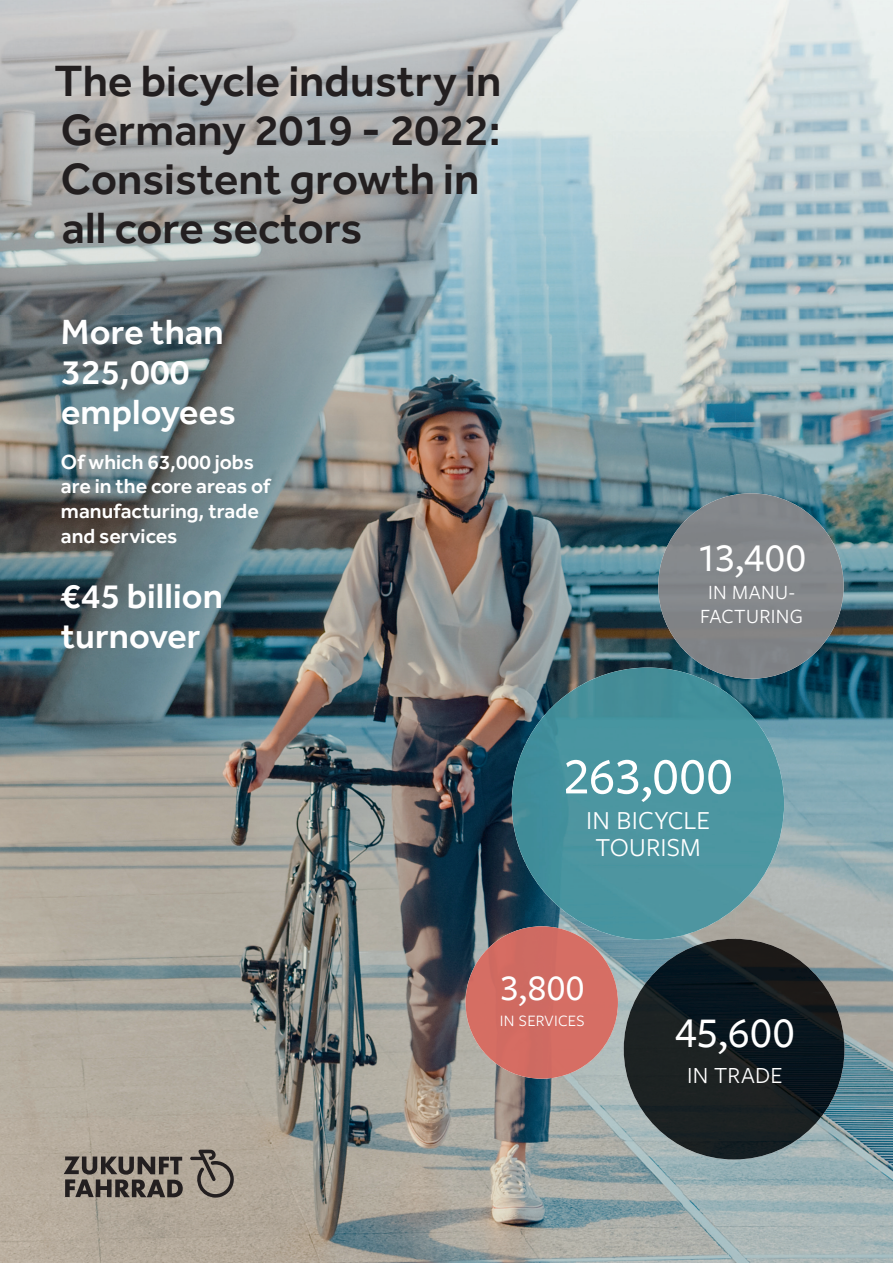
<style>
.page{position:relative;width:893px;height:1263px;background:#fff}
.page>*{position:absolute;margin:0;border:0;box-sizing:border-box;transform-origin:0 0}
.t1{font:500 52.5px "Freight Sans Pro";letter-spacing:.005em;color:#fff}
.t2{font:600 45px/49.1px "Effra CC";letter-spacing:.005em;color:#231f20}
.t3{font:500 43.8px "Freight Sans Pro";color:#fff}
.t4{font:500 40.5px "Freight Sans Pro";color:#fff}
.t5{font:500 37.2px "Freight Sans Pro";color:#fff}
.t6{font:600 36px/39.8px "Effra CC";letter-spacing:.005em;color:#fff}
.t7{font:27px/27px "Freight Sans Pro";letter-spacing:.005em;color:#fff;text-align:center}
.t8{font:24px "Freight Sans Pro";letter-spacing:.01em;color:#fff}
.t9{font:600 21px/24.8px "Effra CC";letter-spacing:.005em;color:#fff}
.t10{font:21px/24px "Freight Sans Pro";letter-spacing:.015em;color:#fff;text-align:center}
.t11{font:16.5px "Freight Sans Pro";letter-spacing:.015em;color:#fff}
</style>
<div class="page">
<img style="left:0;top:0;width:735px;height:315px">
<img style="left:735px;top:0;width:158px;height:526px">
<img style="left:0;top:315px;width:367px;height:948px">
<img style="left:367px;top:315px;width:315px;height:369px">
<img style="left:682px;top:315px;width:54px;height:208px">
<img style="left:788px;top:526px;width:105px;height:737px">
<img style="left:682px;top:649px;width:106px;height:88px">
<img style="left:367px;top:684px;width:158px;height:579px">
<img style="left:525px;top:684px;width:56px;height:53px">
<svg style="left:525px;top:737px;width:4px;height:7px"></svg>
<img style="left:736px;top:737px;width:52px;height:216px">
<img style="left:525px;top:863px;width:52px;height:71px">
<img style="left:577px;top:908px;width:159px;height:92px">
<img style="left:578px;top:1000px;width:104px;height:263px">
<img style="left:525px;top:1070px;width:53px;height:193px">
<img style="left:682px;top:1145px;width:106px;height:118px">
<img style="left:512px;top:667px;width:272px;height:273px;border-radius:136px">
<img style="left:624px;top:939px;width:220px;height:220px;border-radius:110px">
<div style="left:658px;top:493px;width:186px;height:186px;background:#838589;border-radius:93px"></div>
<div style="left:465px;top:926px;width:153px;height:153px;background:#d56e63;border-radius:76px"></div>
<svg style="left:64px;top:1156px;width:119px;height:41px;background:#6e6760"></svg>
<svg style="left:190px;top:1150px;width:45px;height:47px;background:#8c8479"></svg>
<p class="t2" style="left:55px;top:60px;width:448px">The bicycle industry in<br>Germany 2019 - 2022:<br>Consistent growth in all core sectors</p>
<p class="t6" style="left:61px;top:315px;width:176px">More than<br>325,000 employees</p>
<p class="t9" style="left:61px;top:451px;width:211px">Of which 63,000 jobs are in the core areas of manufacturing, trade and services</p>
<p class="t6" style="left:61px;top:579px;width:163px">€45 billion turnover</p>
<p class="t4" style="left:697px;top:530px;width:111px">13,400</p>
<p class="t10" style="left:700px;top:579px;width:104px">IN MANU-<br>FACTURING</p>
<p class="t1" style="left:564px;top:741px;width:171px">263,000</p>
<p class="t7" style="left:586px;top:806px;width:126px">IN BICYCLE<br>TOURISM</p>
<p class="t5" style="left:500px;top:963px;width:86px">3,800</p>
<p class="t11" style="left:500px;top:1009px;width:86px">IN SERVICES</p>
<p class="t3" style="left:675px;top:1003px;width:121px">45,600</p>
<p class="t8" style="left:687px;top:1059px;width:97px">IN TRADE</p>
</div>
